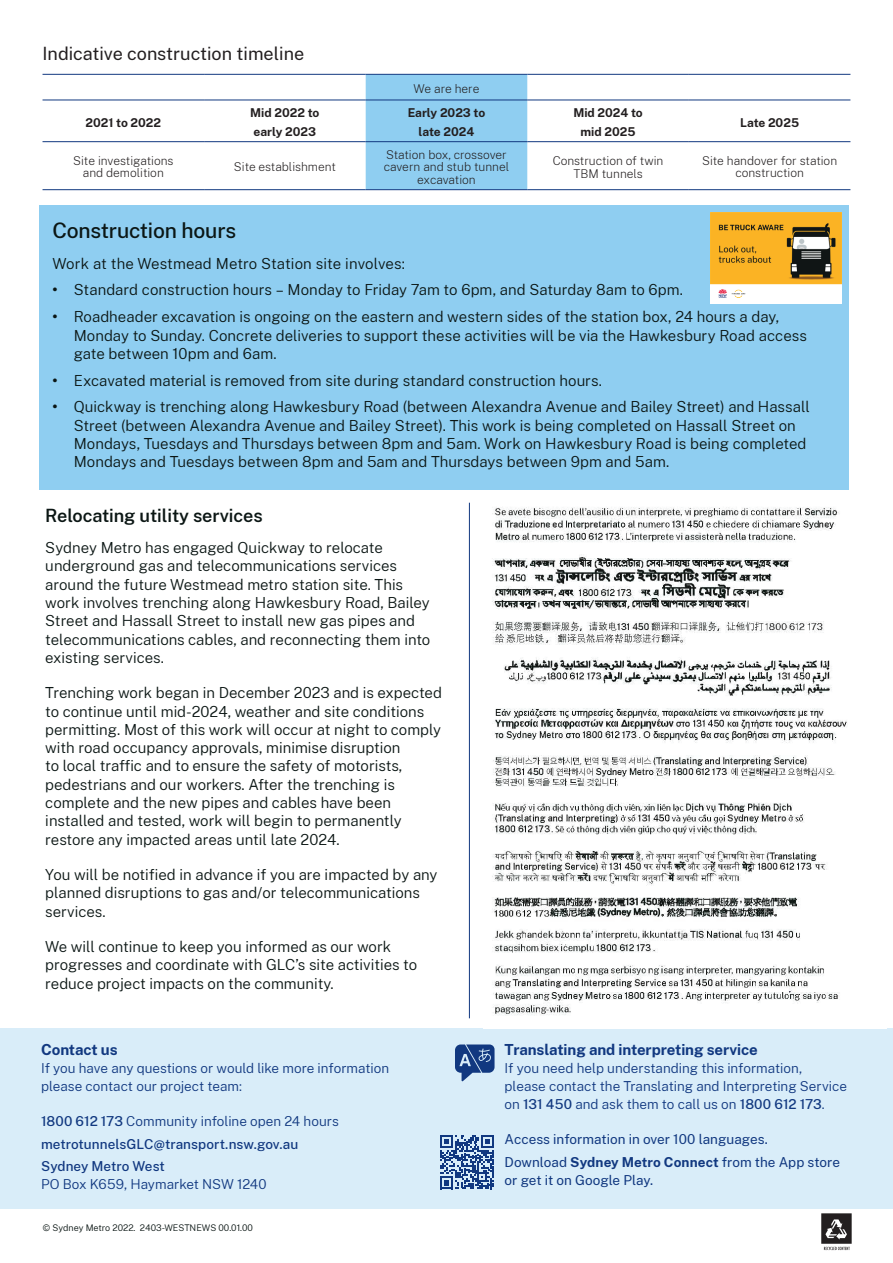
<style>
.page{position:relative;width:893px;height:1263px;background:#fff}
.page>*{position:absolute;margin:0;border:0;box-sizing:border-box;transform-origin:0 0}
.Heading_3__H3{font:500 21px "Public Sans";letter-spacing:-.01em;color:#0b1614}
.t1{font:18px "Public Sans";color:#231f20}
.t2{font:600 18px "Public Sans";letter-spacing:-.005em;color:#0b1614}
.Body{font:300 15px/18.3px "Public Sans";color:#0b1614}
.Level_1_bullet{font:300 15px/18.3px "Public Sans";color:#0b1614}
.t3{font:700 15px "Public Sans";letter-spacing:-.005em;color:#113880}
.Contact_details__Black{font:300 13.5px/18px "Public Sans";color:#113880}
.Contact_details__Black-2{font:13.5px/18px "Public Sans";color:#113880}
.Contact_details__Black-3{font:500 13.5px "Public Sans";letter-spacing:.005em;color:#113880}
.Table_Body_Copy{font:200 12px/12.3px "Public Sans";color:#231f20;text-align:center}
.Table_Body_Copy-2{font:700 12px/18.3px "Public Sans";color:#231f20;text-align:center}
.t4{font:300 9px "Public Sans";color:#0b1614}
.s1{font-weight:700}
.s2{font-weight:500}
</style>
<div class="page">
<div style="left:0;top:1028px;width:893px;height:181px;background:#d9edf9"></div>
<svg style="left:821px;top:1213px;width:31px;height:37px"></svg>
<svg style="left:455px;top:1044px;width:40px;height:37px"></svg>
<svg style="left:440px;top:1135px;width:54px;height:54px"></svg>
<div style="left:40px;top:205px;width:809px;height:285px;background:#8fcef1"></div>
<div style="left:366px;top:75px;width:161px;height:114px;background:#8fcef1"></div>
<hr style="left:43px;top:74px;width:161px;height:1px;background:#113880">
<hr style="left:527px;top:74px;width:162px;height:1px;background:#113880">
<hr style="left:689px;top:74px;width:161px;height:1px;background:#113880">
<hr style="left:43px;top:100px;width:161px;height:1px;background:#113880">
<hr style="left:527px;top:100px;width:162px;height:1px;background:#113880">
<hr style="left:689px;top:100px;width:161px;height:1px;background:#113880">
<hr style="left:43px;top:141px;width:161px;height:1px;background:#113880">
<hr style="left:527px;top:141px;width:162px;height:1px;background:#113880">
<hr style="left:689px;top:141px;width:161px;height:1px;background:#113880">
<hr style="left:43px;top:189px;width:161px;height:1px;background:#113880">
<hr style="left:527px;top:189px;width:162px;height:1px;background:#113880">
<hr style="left:689px;top:189px;width:161px;height:1px;background:#113880">
<hr style="left:204px;top:74px;width:162px;height:1px;background:#113880">
<hr style="left:366px;top:74px;width:161px;height:1px;background:#113880">
<hr style="left:204px;top:100px;width:162px;height:1px;background:#113880">
<hr style="left:366px;top:100px;width:161px;height:1px;background:#113880">
<hr style="left:204px;top:141px;width:162px;height:1px;background:#113880">
<hr style="left:366px;top:141px;width:161px;height:1px;background:#113880">
<hr style="left:204px;top:189px;width:162px;height:1px;background:#113880">
<hr style="left:366px;top:189px;width:161px;height:1px;background:#113880">
<img style="left:492px;top:507px;width:355px;height:508px">
<img style="left:710px;top:213px;width:131px;height:91px">
<hr style="left:469px;top:503px;width:1px;height:515px;background:#113880">
<p class="t1" style="left:43px;top:40px;width:263px">Indicative construction timeline</p>
<p class="Table_Body_Copy" style="left:414px;top:82px;width:67px">We are here</p>
<p class="Table_Body_Copy-2" style="left:85px;top:112px;width:77px">2021 to 2022</p>
<p class="Table_Body_Copy-2" style="left:250px;top:103px;width:71px;text-align:left">Mid 2022 to early 2023</p>
<p class="Table_Body_Copy-2" style="left:408px;top:103px;width:79px">Early 2023 to late 2024</p>
<p class="Table_Body_Copy-2" style="left:573px;top:103px;width:71px">Mid 2024 to mid 2025</p>
<p class="Table_Body_Copy-2" style="left:740px;top:112px;width:60px">Late 2025</p>
<p class="Table_Body_Copy" style="left:73px;top:155px;width:102px">Site investigations and demolition</p>
<p class="Table_Body_Copy" style="left:234px;top:160px;width:103px">Site establishment</p>
<p class="Table_Body_Copy" style="left:384px;top:148px;width:127px">Station box, crossover cavern and stub tunnel excavation</p>
<p class="Table_Body_Copy" style="left:553px;top:154px;width:112px">Construction of twin<br>TBM tunnels</p>
<p class="Table_Body_Copy" style="left:702px;top:155px;width:137px">Site handover for station construction</p>
<h3 class="Heading_3__H3" style="left:52px;top:215px;width:185px">Construction hours</h3>
<p class="Body" style="left:52px;top:253px;width:354px">Work at the Westmead Metro Station site involves:</p>
<p class="Level_1_bullet" style="left:52px;top:280px;width:632px"><span class="s1">•</span> Standard construction hours – Monday to Friday 7am to 6pm, and Saturday 8am to 6pm.</p>
<p class="Level_1_bullet" style="left:74px;top:307px;width:735px;text-indent:-21px"><span class="s1">•</span> Roadheader excavation is ongoing on the eastern and western sides of the station box, 24 hours a day,<br>Monday to Sunday. Concrete deliveries to support these activities will be via the Hawkesbury Road access gate between 10pm and 6am.</p>
<p class="Level_1_bullet" style="left:52px;top:370px;width:551px"><span class="s1">•</span> Excavated material is removed from site during standard construction hours.</p>
<p class="Level_1_bullet" style="left:74px;top:397px;width:738px;text-indent:-21px"><span class="s1">•</span> Quickway is trenching along Hawkesbury Road (between Alexandra Avenue and Bailey Street) and Hassall Street (between Alexandra Avenue and Bailey Street). This work is being completed on Hassall Street on Mondays, Tuesdays and Thursdays between 8pm and 5am. Work on Hawkesbury Road is being completed Mondays and Tuesdays between 8pm and 5am and Thursdays between 9pm and 5am.</p>
<h1 class="t2" style="left:45px;top:503px;width:219px">Relocating utility services</h1>
<p class="Body" style="left:45px;top:538px;width:387px">Sydney Metro has engaged Quickway to relocate underground gas and telecommunications services around the future Westmead metro station site. This work involves trenching along Hawkesbury Road, Bailey Street and Hassall Street to install new gas pipes and telecommunications cables, and reconnecting them into existing services.</p>
<p class="Body" style="left:45px;top:683px;width:398px">Trenching work began in December 2023 and is expected to continue until mid-2024, weather and site conditions permitting. Most of this work will occur at night to comply with road occupancy approvals, minimise disruption<br>to local traffic and to ensure the safety of motorists, pedestrians and our workers. After the trenching is complete and the new pipes and cables have been installed and tested, work will begin to permanently restore any impacted areas until late 2024.</p>
<p class="Body" style="left:45px;top:865px;width:394px">You will be notified in advance if you are impacted by any planned disruptions to gas and/or telecommunications services.</p>
<p class="Body" style="left:45px;top:937px;width:373px">We will continue to keep you informed as our work progresses and coordinate with GLC’s site activities to reduce project impacts on the community.</p>
<h1 class="t3" style="left:41px;top:1039px;width:78px">Contact us</h1>
<p class="Contact_details__Black" style="left:41px;top:1059px;width:349px">If you have any questions or would like more information please contact our project team:</p>
<p class="Contact_details__Black" style="left:41px;top:1112px;width:299px"><span class="s2">1800 612 173</span> Community infoline open 24 hours</p>
<p class="Contact_details__Black-3" style="left:41px;top:1134px;width:259px">metrotunnelsGLC@transport.nsw.gov.au</p>
<p class="Contact_details__Black" style="left:41px;top:1156px;width:227px"><span class="s2">Sydney Metro West<br></span>PO Box K659, Haymarket NSW 1240</p>
<p class="t4" style="left:43px;top:1221px;width:212px">© Sydney Metro 2022. 2403-WESTNEWS 00.01.00</p>
<p class="t3" style="left:505px;top:1039px;width:255px">Translating and interpreting service</p>
<p class="Contact_details__Black" style="left:505px;top:1059px;width:344px">If you need help understanding this information,<br>please contact the Translating and Interpreting Service on <span class="s2">131 450</span> and ask them to call us on <span class="s2">1800 612 173</span>.</p>
<p class="Contact_details__Black-2" style="left:505px;top:1130px;width:265px">Access information in over 100 languages.</p>
<p class="Contact_details__Black-2" style="left:505px;top:1152px;width:337px">Download <span class="s1">Sydney Metro Connect</span> from the App store or get it on Google Play.</p>
</div>
